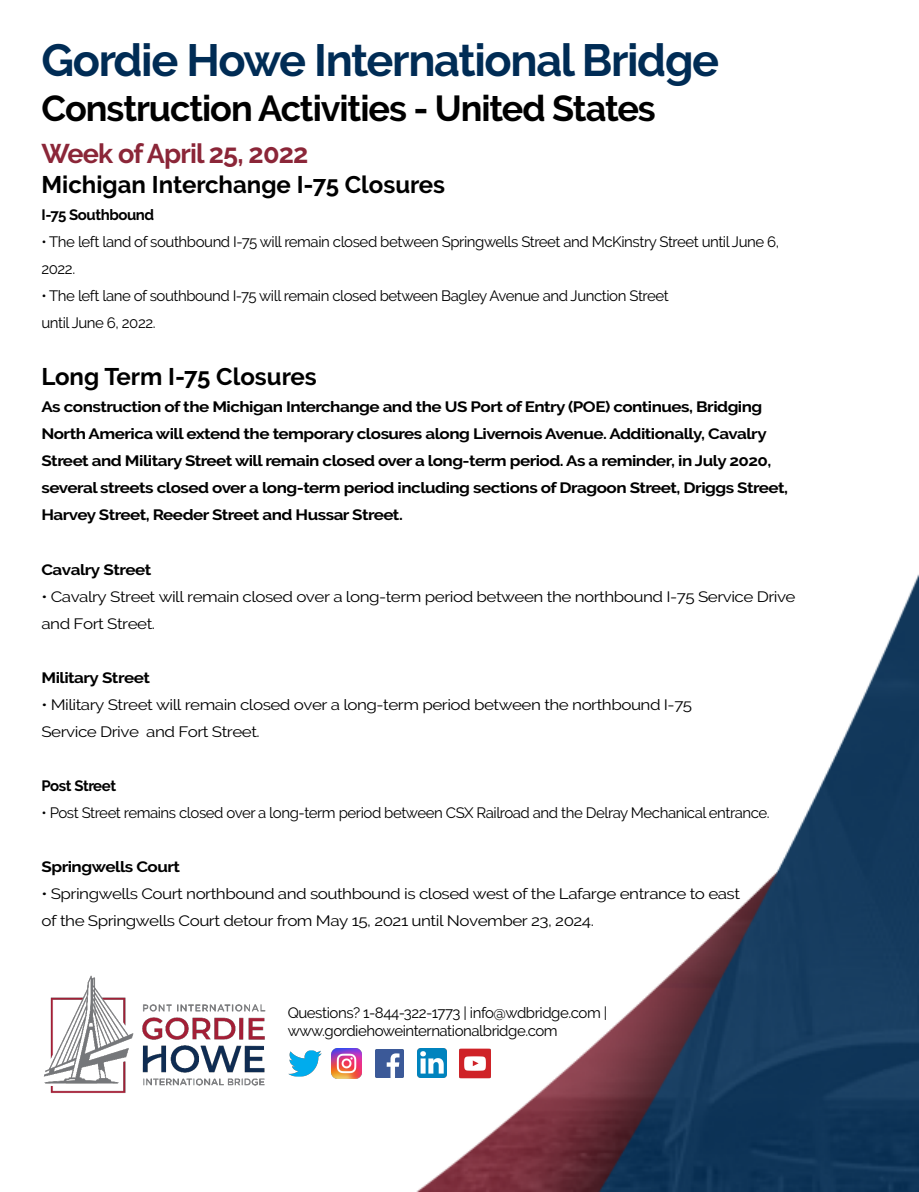
<style>
.page{position:relative;width:919px;height:1192px;background:#fff}
.page>*{position:absolute;margin:0;border:0;box-sizing:border-box;transform-origin:0 0}
.t1{font:700 45px "Raleway";letter-spacing:-.03em;color:#002c55}
.t2{font:700 36px "Raleway";letter-spacing:-.03em;color:#000}
.t3{font:700 27px "Raleway";letter-spacing:-.03em;color:#8b2638}
.t4{font:700 24px "Raleway";color:#000}
.t5{font:700 15px/27px "Raleway";letter-spacing:-.03em;color:#000;scale:1.13 1}
.t6{font:15px/27px "Raleway";letter-spacing:-.03em;color:#000}
.t7{font:15px/27px "Raleway";letter-spacing:-.03em;color:#000;scale:1.13 1}
.t8{font:700 15px "Raleway";letter-spacing:-.03em;color:#000}
</style>
<div class="page">
<img style="left:334px;top:575px;width:584px;height:616px">
<img style="left:288px;top:1050px;width:34px;height:27px">
<img style="left:375px;top:1049px;width:28px;height:28px">
<img style="left:417px;top:1048px;width:29px;height:29px">
<img style="left:459px;top:1047px;width:32px;height:32px">
<img style="left:331px;top:1048px;width:30px;height:30px">
<img style="left:43px;top:975px;width:223px;height:118px">
<h1 class="t1" style="left:41px;top:35px;width:679px">Gordie Howe International Bridge</h1>
<h2 class="t2" style="left:41px;top:88px;width:615px">Construction Activities - United States</h2>
<h3 class="t3" style="left:41px;top:138px;width:268px">Week of April 25, 2022</h3>
<h3 class="t4" style="left:41px;top:171px;width:405px">Michigan Interchange I-75 Closures</h3>
<p class="t8" style="left:41px;top:206px;width:114px">I-75 Southbound</p>
<p class="t6" style="left:41px;top:228px;width:739px">• The left land of southbound I-75 will remain closed between Springwells Street and McKinstry Street until June 6,<br>2022.</p>
<p class="t6" style="left:41px;top:282px;width:628px">• The left lane of southbound I-75 will remain closed between Bagley Avenue and Junction Street until June 6, 2022.</p>
<h3 class="t4" style="left:41px;top:363px;width:277px">Long Term I-75 Closures</h3>
<p class="t5" style="left:41px;top:394px;width:662px">As construction of the Michigan Interchange and the US Port of Entry (POE) continues, Bridging North America will extend the temporary closures along Livernois Avenue. Additionally, Cavalry Street and Military Street will remain closed over a long-term period. As a reminder, in July 2020, several streets closed over a long-term period including sections of Dragoon Street, Driggs Street, Harvey Street, Reeder Street and Hussar Street.</p>
<p class="t5" style="left:41px;top:556px;width:99px">Cavalry Street</p>
<p class="t7" style="left:41px;top:582px;width:668px">• Cavalry Street will remain closed over a long-term period between the northbound I-75 Service Drive and Fort Street.</p>
<p class="t5" style="left:41px;top:664px;width:97px">Military Street</p>
<p class="t7" style="left:41px;top:690px;width:577px">• Military Street will remain closed over a long-term period between the northbound I-75<br>Service Drive and Fort Street.</p>
<p class="t8" style="left:41px;top:776px;width:76px">Post Street</p>
<p class="t6" style="left:41px;top:798px;width:729px">• Post Street remains closed over a long-term period between CSX Railroad and the Delray Mechanical entrance.</p>
<p class="t5" style="left:41px;top:853px;width:124px">Springwells Court</p>
<p class="t7" style="left:41px;top:879px;width:619px">• Springwells Court northbound and southbound is closed west of the Lafarge entrance to east of the Springwells Court detour from May 15, 2021 until November 23, 2024.</p>
<p class="t6" style="left:287px;top:1003px;width:321px;line-height:18px">Questions? 1-844-322-1773 | info@wdbridge.com | www.gordiehoweinternationalbridge.com</p>
</div>
